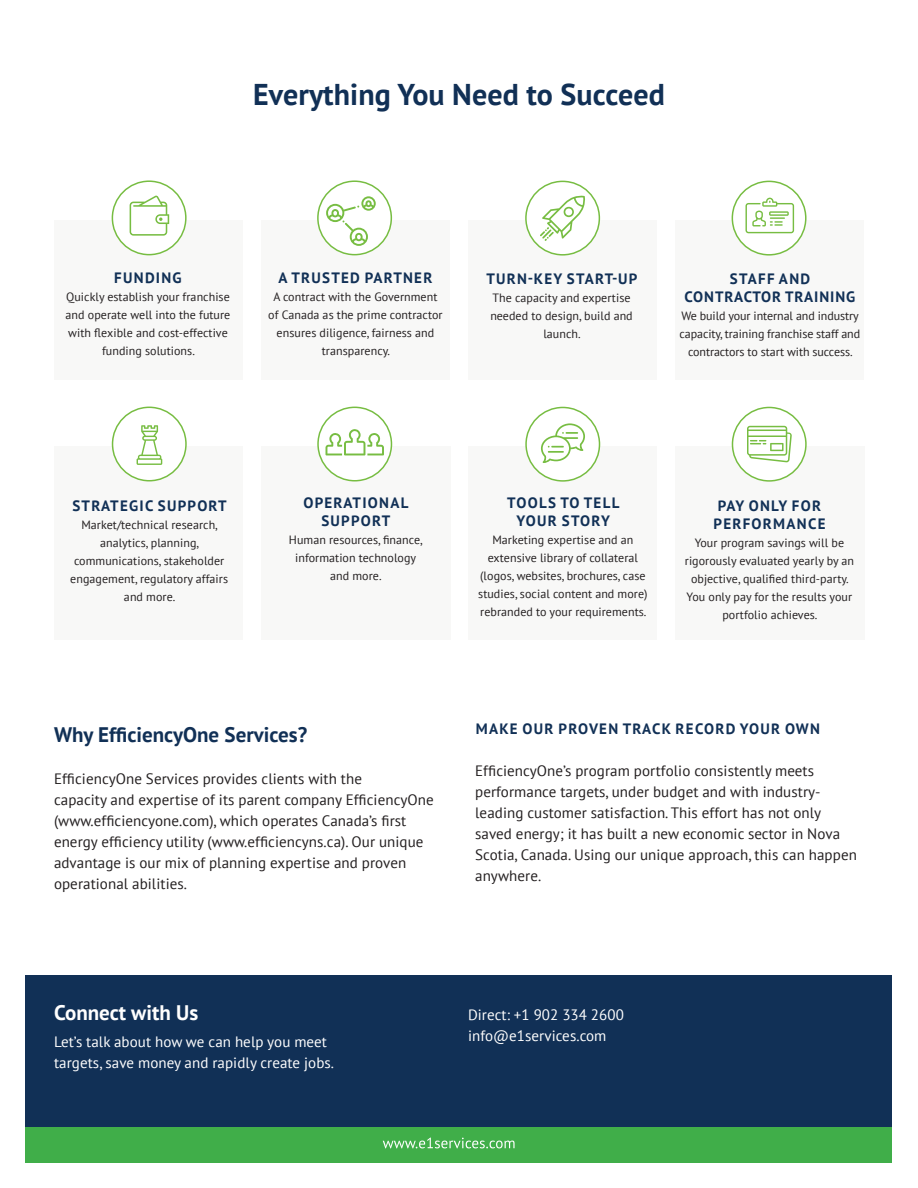
<style>
.page{position:relative;width:918px;height:1188px;background:#fff}
.page>*{position:absolute;margin:0;border:0;box-sizing:border-box;transform-origin:0 0}
.t1{font:700 30px "PT Sans";letter-spacing:.005em;color:#113056}
.t2{font:700 21px "PT Sans";color:#113056}
.t3{font:700 21px "PT Sans";color:#fff}
.Body{font:15px/21px "PT Sans";letter-spacing:.005em;color:#231f20}
.Body-2{font:700 15px/18px "PT Sans";letter-spacing:.085em;color:#113056;text-align:center}
.Body-3{font:15px/21px "PT Sans";letter-spacing:.005em;color:#fff}
.Body-4{font:700 15px/18px "PT Sans";letter-spacing:.065em;color:#113056;text-align:center}
.small{font:12px/18px "PT Sans";letter-spacing:.005em;color:#231f20;text-align:center}
</style>
<div class="page">
<div style="left:675px;top:446px;width:189px;height:194px;background:#f8f8f7"></div>
<div style="left:468px;top:446px;width:189px;height:194px;background:#f8f8f7"></div>
<div style="left:261px;top:446px;width:189px;height:194px;background:#f8f8f7"></div>
<div style="left:54px;top:446px;width:189px;height:194px;background:#f8f8f7"></div>
<div style="left:113px;top:407px;width:73px;height:74px;background:#fff;border-radius:50%"></div>
<div style="left:112px;top:407px;width:75px;height:74px;border:2px solid #77bd42;border-radius:50%"></div>
<div style="left:318px;top:407px;width:73px;height:74px;background:#fff;border-radius:50%"></div>
<div style="left:317px;top:407px;width:75px;height:75px;border:2px solid #77bd42;border-radius:50%"></div>
<div style="left:526px;top:407px;width:74px;height:74px;background:#fff;border-radius:50%"></div>
<div style="left:525px;top:407px;width:75px;height:75px;border:2px solid #77bd42;border-radius:50%"></div>
<div style="left:732px;top:407px;width:74px;height:74px;background:#fff;border-radius:50%"></div>
<div style="left:732px;top:407px;width:75px;height:75px;border:2px solid #77bd42;border-radius:50%"></div>
<div style="left:675px;top:220px;width:189px;height:160px;background:#f8f8f7"></div>
<div style="left:468px;top:220px;width:189px;height:160px;background:#f8f8f7"></div>
<div style="left:261px;top:220px;width:189px;height:160px;background:#f8f8f7"></div>
<div style="left:54px;top:220px;width:189px;height:160px;background:#f8f8f7"></div>
<div style="left:26px;top:976px;width:866px;height:153px;background:#113056"></div>
<div style="left:112px;top:181px;width:74px;height:74px;background:#fff;border-radius:50%"></div>
<div style="left:112px;top:180px;width:75px;height:75px;border:2px solid #77bd42;border-radius:50%"></div>
<div style="left:318px;top:181px;width:73px;height:74px;background:#fff;border-radius:50%"></div>
<div style="left:317px;top:180px;width:75px;height:75px;border:2px solid #77bd42;border-radius:50%"></div>
<div style="left:526px;top:181px;width:73px;height:74px;background:#fff;border-radius:50%"></div>
<div style="left:525px;top:181px;width:75px;height:75px;border:2px solid #77bd42;border-radius:50%"></div>
<div style="left:732px;top:181px;width:74px;height:74px;background:#fff;border-radius:50%"></div>
<div style="left:732px;top:181px;width:75px;height:75px;border:2px solid #77bd42;border-radius:50%"></div>
<svg style="left:326px;top:196px;width:50px;height:50px"></svg>
<svg style="left:745px;top:198px;width:49px;height:35px"></svg>
<svg style="left:137px;top:425px;width:25px;height:40px"></svg>
<svg style="left:541px;top:423px;width:44px;height:40px"></svg>
<svg style="left:747px;top:426px;width:45px;height:36px"></svg>
<svg style="left:130px;top:196px;width:39px;height:40px"></svg>
<svg style="left:326px;top:429px;width:58px;height:26px"></svg>
<svg style="left:540px;top:195px;width:45px;height:46px"></svg>
<div style="left:26px;top:1127px;width:866px;height:35px;background:#40ae49"></div>
<svg style="left:383px;top:1138px;width:132px;height:10px"></svg>
<p class="t1" style="left:253px;top:75px;width:413px">Everything You Need to Succeed</p>
<h3 class="Body-2" style="left:114px;top:269px;width:69px">FUNDING</h3>
<p class="small" style="left:66px;top:288px;width:166px">Quickly establish your franchise and operate well into the future with flexible and cost-effective funding solutions.</p>
<h3 class="Body-2" style="left:279px;top:269px;width:155px">A TRUSTED PARTNER</h3>
<p class="small" style="left:268px;top:288px;width:176px">A contract with the Government of Canada as the prime contractor ensures diligence, fairness and transparency.</p>
<h3 class="Body-2" style="left:486px;top:270px;width:152px">TURN-KEY START-UP</h3>
<p class="small" style="left:490px;top:289px;width:144px">The capacity and expertise needed to design, build and launch.</p>
<h3 class="Body-4" style="left:684px;top:269px;width:173px">STAFF AND<br>CONTRACTOR TRAINING</h3>
<p class="small" style="left:680px;top:306px;width:182px">We build your internal and industry capacity, training franchise staff and contractors to start with success.</p>
<h3 class="Body-2" style="left:72px;top:496px;width:156px">STRATEGIC SUPPORT</h3>
<p class="small" style="left:70px;top:515px;width:159px">Market/technical research, analytics, planning, communications, stakeholder engagement, regulatory affairs and more.</p>
<h3 class="Body-2" style="left:303px;top:493px;width:107px">OPERATIONAL<br>SUPPORT</h3>
<p class="small" style="left:289px;top:530px;width:136px">Human resources, finance, information technology and more.</p>
<h3 class="Body-2" style="left:507px;top:494px;width:114px">TOOLS TO TELL<br>YOUR STORY</h3>
<p class="small" style="left:478px;top:531px;width:171px">Marketing expertise and an extensive library of collateral (logos, websites, brochures, case studies, social content and more) rebranded to your requirements.</p>
<h3 class="Body-2" style="left:713px;top:496px;width:114px;text-align:left">PAY ONLY FOR<br>PERFORMANCE</h3>
<p class="small" style="left:685px;top:533px;width:171px">Your program savings will be rigorously evaluated yearly by an objective, qualified third-party.<br>You only pay for the results your portfolio achieves.</p>
<p class="t2" style="left:54px;top:721px;width:255px">Why EfficiencyOne Services?</p>
<p class="Body" style="left:54px;top:768px;width:381px">EfficiencyOne Services provides clients with the<br>capacity and expertise of its parent company EfficiencyOne (www.efficiencyone.com), which operates Canada’s first energy efficiency utility (www.efficiencyns.ca). Our unique advantage is our mix of planning expertise and proven operational abilities.</p>
<p class="Body-2" style="left:476px;top:720px;width:346px">MAKE OUR PROVEN TRACK RECORD YOUR OWN</p>
<p class="Body" style="left:475px;top:760px;width:383px">EfficiencyOne’s program portfolio consistently meets performance targets, under budget and with industry&shy;leading customer satisfaction. This effort has not only saved energy; it has built a new economic sector in Nova Scotia, Canada. Using our unique approach, this can happen anywhere.</p>
<p class="t3" style="left:54px;top:999px;width:146px">Connect with Us</p>
<p class="Body-3" style="left:54px;top:1031px;width:282px">Let’s talk about how we can help you meet targets, save money and rapidly create jobs.</p>
<p class="Body-3" style="left:468px;top:1004px;width:157px">Direct: +1 902 334 2600</p>
<p class="Body-3" style="left:468px;top:1025px;width:140px">info@e1services.com</p>
</div>
